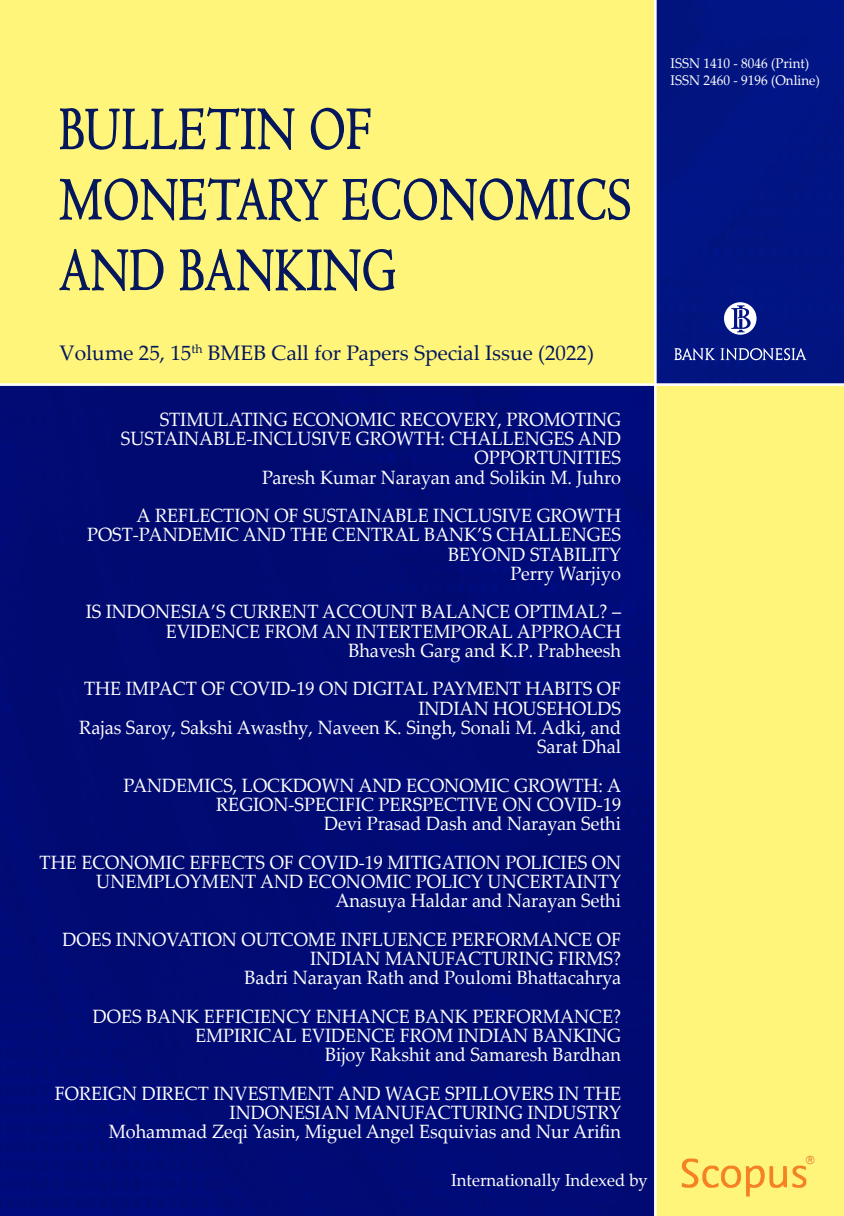
<style>
.page{position:relative;width:844px;height:1216px;background:#fff}
.page>*{position:absolute;margin:0;border:0;box-sizing:border-box;transform-origin:0 0}
.t1{font:21px "Palatino Linotype";color:#04175c}
.t2{font:19.25px/19.2px "Palatino Linotype";color:#fff;text-align:right;scale:.94 1}
.t3{font:17.5px "Palatino Linotype";color:#fff;scale:.95 1}
.t4{font:14px/16.8px "Palatino Linotype";color:#fff;scale:.95 1}
</style>
<div class="page">
<div style="left:0;top:386px;width:654px;height:829px;background:#000b74"></div>
<div style="left:0;top:0;width:655px;height:384px;background:#fff57a"></div>
<div style="left:655px;top:384px;width:188px;height:831px;background:#fff57a"></div>
<svg style="left:59px;top:107px;width:571px;height:332px"></svg>
<img style="left:656px;top:0;width:187px;height:383px">
<svg style="left:723px;top:302px;width:33px;height:33px"></svg>
<svg style="left:674px;top:348px;width:132px;height:12px;background:#4f5ca6"></svg>
<hr style="left:0;top:383px;width:843px;height:3px;background:#fff">
<hr style="left:654px;top:0;width:2px;height:1215px;background:#fff">
<img style="left:681px;top:1158px;width:126px;height:39px">
<svg style="left:805px;top:1158px;width:2px;height:6px"></svg>
<p class="t4" style="left:670px;top:54px;width:159px">ISSN 1410 - 8046 (Print)<br>ISSN 2460 - 9196 (Online)</p>
<p class="t1" style="left:60px;top:338px;width:536px">Volume 25, 15<sup>th</sup> BMEB Call for Papers Special Issue (2022)</p>
<p class="t2" style="left:121px;top:409px;width:533px">STIMULATING ECONOMIC RECOVERY, PROMOTING SUSTAINABLE-INCLUSIVE GROWTH: CHALLENGES AND OPPORTUNITIES<br>Paresh Kumar Narayan and Solikin M. Juhro</p>
<p class="t2" style="left:87px;top:505px;width:569px">A REFLECTION OF SUSTAINABLE INCLUSIVE GROWTH<br>POST-PANDEMIC AND THE CENTRAL BANK’S CHALLENGES<br>BEYOND STABILITY<br>Perry Warjiyo</p>
<p class="t2" style="left:86px;top:601px;width:571px">IS INDONESIA’S CURRENT ACCOUNT BALANCE OPTIMAL? –<br>EVIDENCE FROM AN INTERTEMPORAL APPROACH<br>Bhavesh Garg and K.P. Prabheesh</p>
<p class="t2" style="left:79px;top:678px;width:577px">THE IMPACT OF COVID-19 ON DIGITAL PAYMENT HABITS OF INDIAN HOUSEHOLDS<br>Rajas Saroy, Sakshi Awasthy, Naveen K. Singh, Sonali M. Adki, and Sarat Dhal</p>
<p class="t2" style="left:123px;top:774px;width:531px">PANDEMICS, LOCKDOWN AND ECONOMIC GROWTH: A<br>REGION-SPECIFIC PERSPECTIVE ON COVID-19<br>Devi Prasad Dash and Narayan Sethi</p>
<p class="t2" style="left:40px;top:851px;width:620px">THE ECONOMIC EFFECTS OF COVID-19 MITIGATION POLICIES ON<br>UNEMPLOYMENT AND ECONOMIC POLICY UNCERTAINTY<br>Anasuya Haldar and Narayan Sethi</p>
<p class="t2" style="left:63px;top:928px;width:595px">DOES INNOVATION OUTCOME INFLUENCE PERFORMANCE OF<br>INDIAN MANUFACTURING FIRMS?<br>Badri Narayan Rath and Poulomi Bhattacahrya</p>
<p class="t2" style="left:93px;top:1005px;width:563px">DOES BANK EFFICIENCY ENHANCE BANK PERFORMANCE?<br>EMPIRICAL EVIDENCE FROM INDIAN BANKING<br>Bijoy Rakshit and Samaresh Bardhan</p>
<p class="t2" style="left:55px;top:1082px;width:604px">FOREIGN DIRECT INVESTMENT AND WAGE SPILLOVERS IN THE<br>INDONESIAN MANUFACTURING INDUSTRY<br>Mohammad Zeqi Yasin, Miguel Angel Esquivias and Nur Arifin</p>
<p class="t3" style="left:451px;top:1167px;width:208px">Internationally Indexed by</p>
</div>
